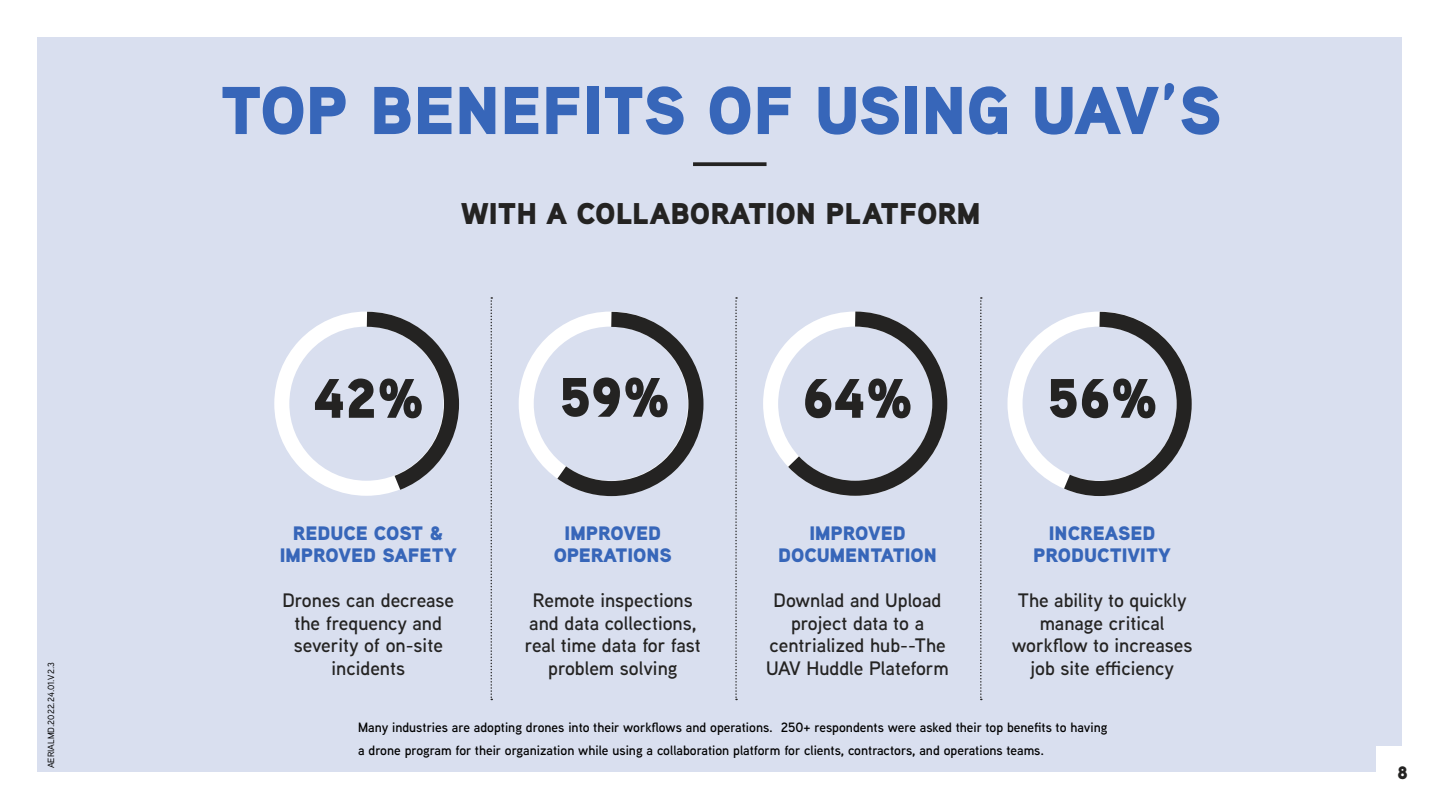
<style>
.page{position:relative;width:1440px;height:810px;background:#fff}
.page>*{position:absolute;margin:0;border:0;box-sizing:border-box;transform-origin:0 0}
.t1{font:900 67.5px "Aaux Next";color:#3766b9}
.t2{font:900 55.5px "Aaux Next";color:#242322}
.t3{font:900 30px "Aaux Next";color:#242322}
.t4{font:600 19.5px/22.5px "Aaux Next";color:#242322;text-align:center}
.t5{font:900 19.5px/22.5px "Aaux Next";color:#3766b9;text-align:center}
.t6{font:900 18px "Aaux Next";color:#242322}
.t7{font:600 13.5px/22.5px "Aaux Next";color:#000}
.t8{font:500 9px "Aaux Next";color:#000}
</style>
<div class="page">
<div style="left:38px;top:38px;width:1364px;height:734px;background:#d9dfef"></div>
<div style="left:519px;top:312px;width:184px;height:184px;border:15px solid #fff;border-radius:50%"></div>
<div style="left:1008px;top:312px;width:184px;height:184px;border:15px solid #fff;border-radius:50%"></div>
<svg style="left:735px;top:297px;width:2px;height:403px"></svg>
<svg style="left:491px;top:297px;width:1px;height:403px"></svg>
<svg style="left:980px;top:297px;width:2px;height:403px"></svg>
<svg style="left:763px;top:311px;width:185px;height:185px"></svg>
<svg style="left:693px;top:162px;width:74px;height:4px"></svg>
<svg style="left:1047px;top:311px;width:145px;height:185px"></svg>
<svg style="left:541px;top:311px;width:163px;height:186px"></svg>
<svg style="left:274px;top:311px;width:186px;height:185px"></svg>
<div style="left:1376px;top:746px;width:53px;height:53px;background:#fff"></div>
<p class="t8" style="left:45px;top:768px;width:107px;rotate:-90deg">AERIALMD.2022.24.01.V2.3</p>
<h1 class="t1" style="left:220px;top:61px;width:1003px">TOP BENEFITS OF USING UAV’S</h1>
<h3 class="t3" style="left:461px;top:192px;width:521px">WITH A COLLABORATION PLATFORM</h3>
<h2 class="t2" style="left:313px;top:358px;width:113px">42%</h2>
<h2 class="t2" style="left:560px;top:357px;width:112px">59%</h2>
<h2 class="t2" style="left:802px;top:358px;width:113px">64%</h2>
<h2 class="t2" style="left:1047px;top:358px;width:112px">56%</h2>
<p class="t5" style="left:280px;top:521px;width:178px">REDUCE COST &amp;<br>IMPROVED SAFETY</p>
<p class="t4" style="left:282px;top:589px;width:173px">Drones can decrease the frequency and severity of on-site incidents</p>
<p class="t5" style="left:554px;top:521px;width:120px">IMPROVED<br>OPERATIONS</p>
<p class="t4" style="left:525px;top:589px;width:177px">Remote inspections and data collections, real time data for fast problem solving</p>
<p class="t5" style="left:778px;top:521px;width:160px">IMPROVED<br>DOCUMENTATION</p>
<p class="t4" style="left:766px;top:589px;width:184px">Downlad and Upload project data to a centrialized hub--The<br>UAV Huddle Plateform</p>
<p class="t5" style="left:1033px;top:521px;width:139px">INCREASED<br>PRODUCTIVITY</p>
<p class="t4" style="left:1012px;top:589px;width:182px">The ability to quickly manage critical workflow to increases job site efficiency</p>
<p class="t7" style="left:358px;top:716px;width:751px">Many industries are adopting drones into their workflows and operations. 250+ respondents were asked their top benefits to having a drone program for their organization while using a collaboration platform for clients, contractors, and operations teams.</p>
<p class="t6" style="left:1397px;top:760px;width:12px">8</p>
</div>
